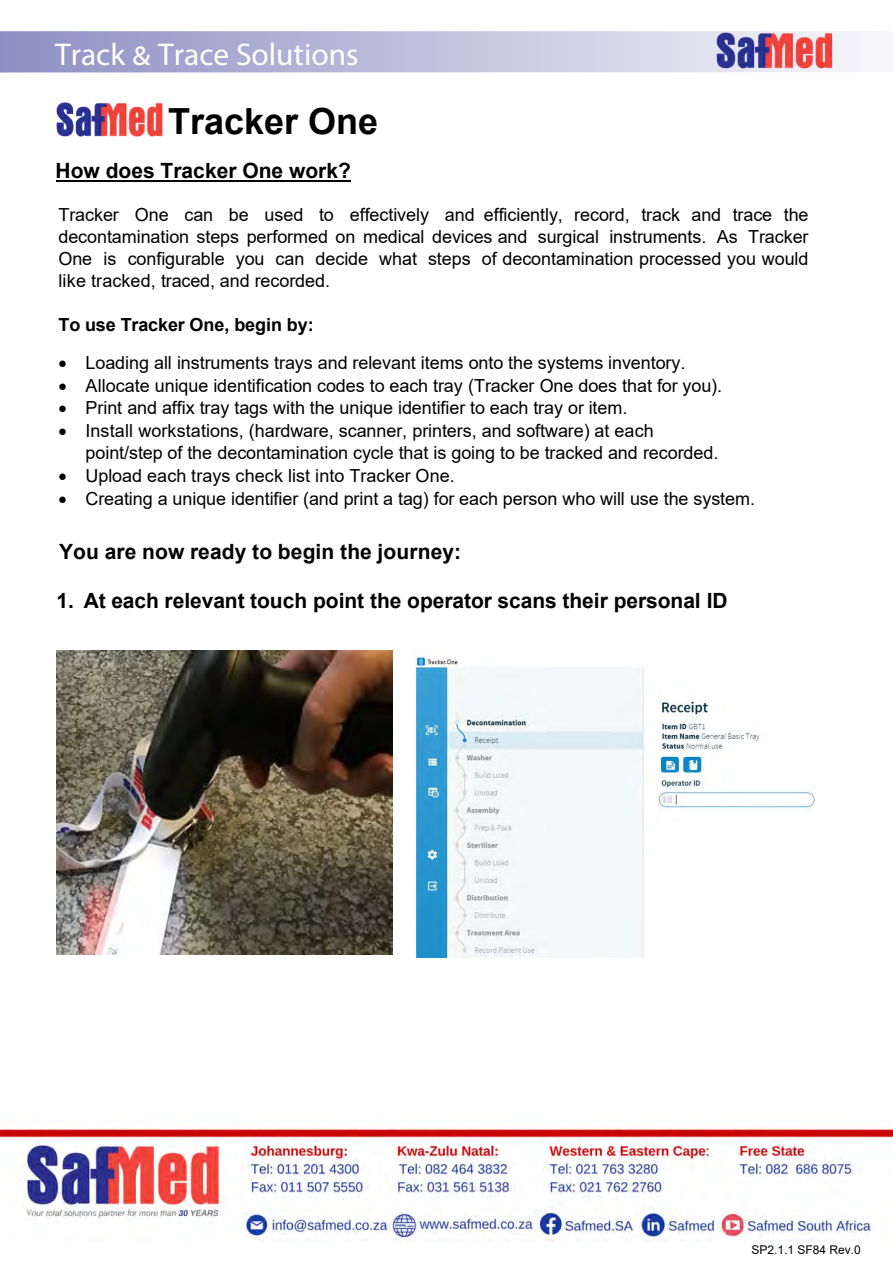
<style>
.page{position:relative;width:893px;height:1263px;background:#fff}
.page>*{position:absolute;margin:0;border:0;box-sizing:border-box;transform-origin:0 0}
.t1{font:700 36px "Arial";color:#000}
.t2{font:31.5px "Myriad Hebrew";color:#fff}
.t3{font:700 21px "Arial";letter-spacing:-.005em;color:#000}
.t4{font:18px/21.9px "Arial";letter-spacing:-.005em;color:#000;text-align:justify}
.t5{font:700 18px "Arial";letter-spacing:-.005em;color:#000}
.t6{font:12px "Arial";color:#000}
</style>
<div class="page">
<svg style="left:0;top:31px;width:865px;height:42px;background:#bbbddb"></svg>
<img style="left:715px;top:31px;width:119px;height:40px">
<img style="left:56px;top:102px;width:107px;height:35px">
<img style="left:0;top:1123px;width:893px;height:118px">
<hr style="left:56px;top:180px;width:294px;height:2px;background:#000">
<img style="left:415px;top:651px;width:401px;height:306px">
<img style="left:57px;top:650px;width:335px;height:304px">
<h2 class="t2" style="left:55px;top:37px;width:305px">Track &amp; Trace Solutions</h2>
<h1 class="t1" style="left:168px;top:96px;width:212px">Tracker One</h1>
<p class="t3" style="left:56px;top:156px;width:297px">How does Tracker One work?</p>
<p class="t4" style="left:58px;top:204px;width:752px">Tracker One can be used to effectively and efficiently, record, track and trace the decontamination steps performed on medical devices and surgical instruments. As Tracker One is configurable you can decide what steps of decontamination processed you would like tracked, traced, and recorded.</p>
<p class="t5" style="left:58px;top:312px;width:257px">To use Tracker One, begin by:</p>
<p class="t4" style="left:59px;top:351px;width:628px">• Loading all instruments trays and relevant items onto the systems inventory.</p>
<p class="t4" style="left:59px;top:374px;width:665px">• Allocate unique identification codes to each tray (Tracker One does that for you).</p>
<p class="t4" style="left:59px;top:397px;width:570px">• Print and affix tray tags with the unique identifier to each tray or item.</p>
<p class="t4" style="left:86px;top:420px;width:634px;text-indent:-27px">• Install workstations, (hardware, scanner, printers, and software) at each point/step of the decontamination cycle that is going to be tracked and recorded.</p>
<p class="t4" style="left:59px;top:465px;width:398px">• Upload each trays check list into Tracker One.</p>
<p class="t4" style="left:59px;top:488px;width:698px">• Creating a unique identifier (and print a tag) for each person who will use the system.</p>
<p class="t3" style="left:59px;top:537px;width:404px">You are now ready to begin the journey:</p>
<p class="t3" style="left:56px;top:586px;width:673px">1. At each relevant touch point the operator scans their personal ID</p>
<p class="t6" style="left:751px;top:1242px;width:111px">SP2.1.1 SF84 Rev.0</p>
</div>
